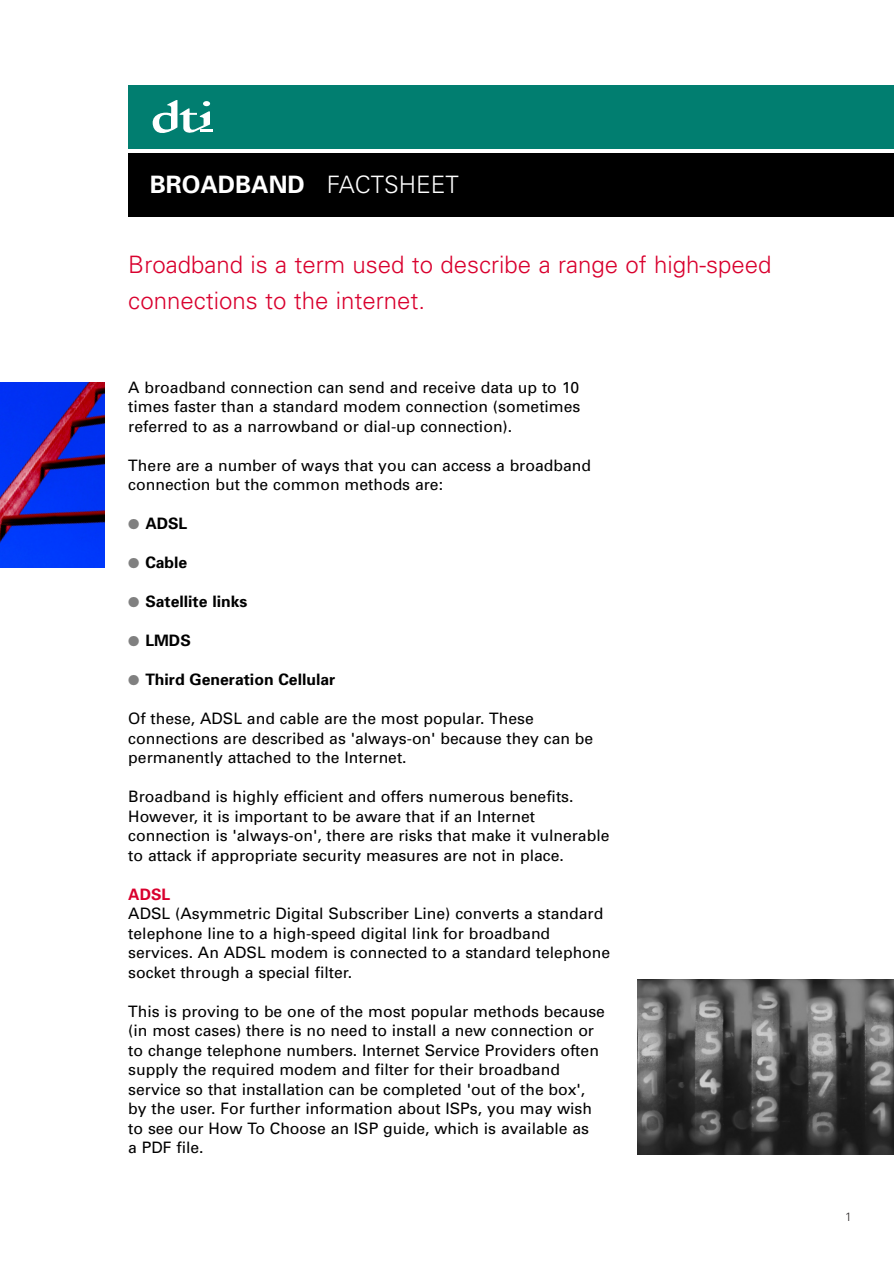
<style>
.page{position:relative;width:894px;height:1262px;background:#fff}
.page>*{position:absolute;margin:0;border:0;box-sizing:border-box;transform-origin:0 0}
.t1{font:300 24px/36px "Univers";color:#d9012e}
.t2{font:700 24px "Univers";color:#fff}
.t3{font:15.75px/19.5px "Univers";color:#000}
.t4{font:700 15.75px "Univers";color:#000}
.t5{font:700 15.75px "Univers";color:#d9012e}
.t6{font:300 12px "Univers";color:#231f20}
.s1{font-weight:300}
.s2{color:#808080}
</style>
<div class="page">
<img style="left:637px;top:979px;width:256px;height:175px">
<div style="left:128px;top:153px;width:765px;height:64px;background:#000"></div>
<div style="left:128px;top:85px;width:765px;height:64px;background:#017e70"></div>
<svg style="left:152px;top:100px;width:61px;height:33px"></svg>
<img style="left:0;top:383px;width:105px;height:184px">
<h1 class="t2" style="left:150px;top:175px;width:310px">BROADBAND <span class="s1">FACTSHEET</span></h1>
<h1 class="t1" style="left:128px;top:248px;width:644px">Broadband is a term used to describe a range of high-speed connections to the internet.</h1>
<p class="t3" style="left:128px;top:379px;width:453px;text-align:justify">A broadband connection can send and receive data up to 10 times faster than a standard modem connection (sometimes referred to as a narrowband or dial-up connection).</p>
<p class="t3" style="left:128px;top:457px;width:464px">There are a number of ways that you can access a broadband connection but the common methods are:</p>
<p class="t4" style="left:128px;top:518px;width:61px"><span class="s2">●</span> ADSL</p>
<p class="t4" style="left:128px;top:557px;width:61px"><span class="s2">●</span> Cable</p>
<p class="t4" style="left:128px;top:596px;width:120px"><span class="s2">●</span> Satellite links</p>
<p class="t4" style="left:128px;top:635px;width:64px"><span class="s2">●</span> LMDS</p>
<p class="t4" style="left:128px;top:674px;width:208px"><span class="s2">●</span> Third Generation Cellular</p>
<p class="t3" style="left:128px;top:710px;width:466px">Of these, ADSL and cable are the most popular. These connections are described as 'always-on' because they can be permanently attached to the Internet.</p>
<p class="t3" style="left:128px;top:788px;width:482px">Broadband is highly efficient and offers numerous benefits.<br>However, it is important to be aware that if an Internet connection is 'always-on', there are risks that make it vulnerable to attack if appropriate security measures are not in place.</p>
<p class="t5" style="left:128px;top:888px;width:44px">ADSL</p>
<p class="t3" style="left:128px;top:905px;width:483px">ADSL (Asymmetric Digital Subscriber Line) converts a standard telephone line to a high-speed digital link for broadband services. An ADSL modem is connected to a standard telephone socket through a special filter.</p>
<p class="t3" style="left:128px;top:1003px;width:478px">This is proving to be one of the most popular methods because (in most cases) there is no need to install a new connection or to change telephone numbers. Internet Service Providers often supply the required modem and filter for their broadband service so that installation can be completed 'out of the box', by the user. For further information about ISPs, you may wish to see our How To Choose an ISP guide, which is available as<br>a PDF file.</p>
<p class="t6" style="left:844px;top:1212px;width:8px">1</p>
</div>
